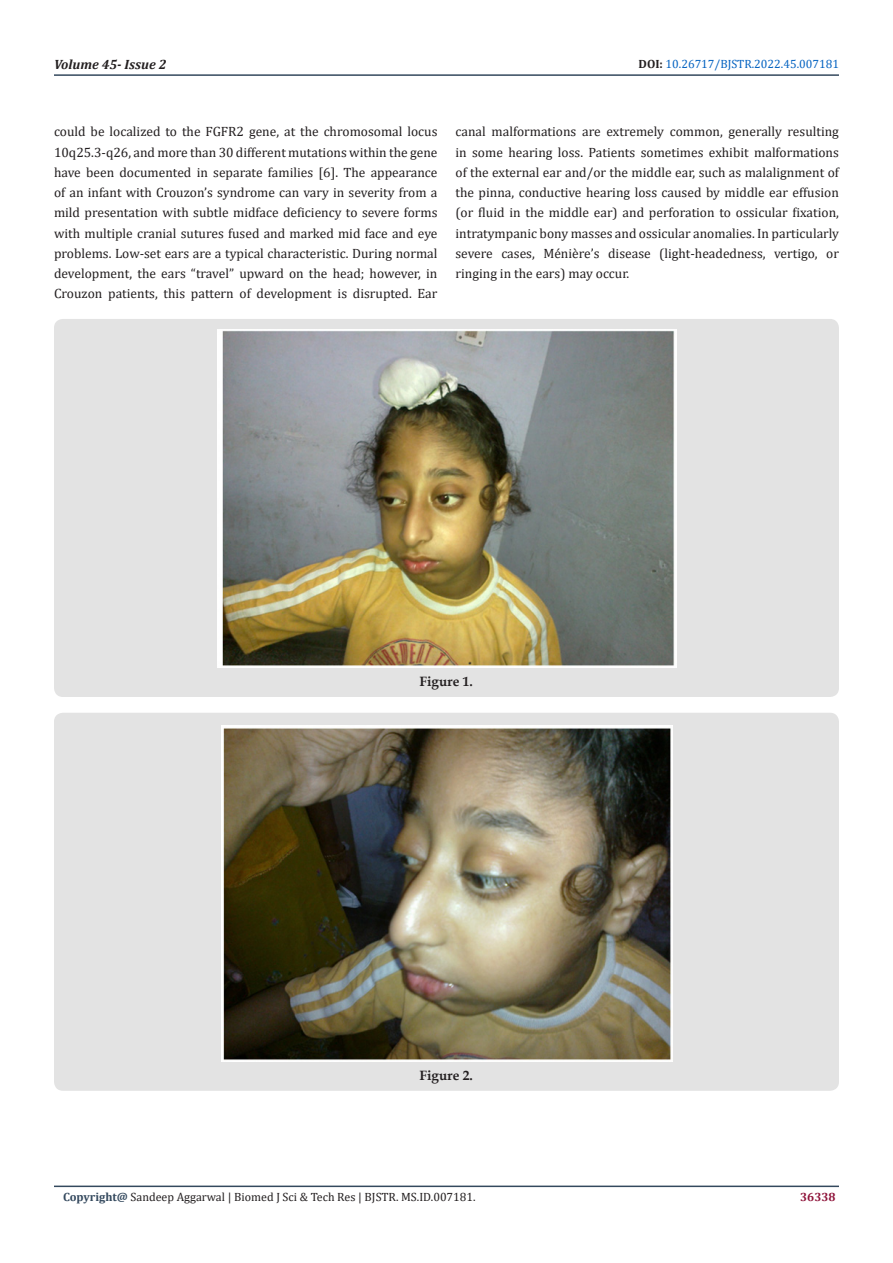
<style>
.page{position:relative;width:893px;height:1263px;background:#fff}
.page>*{position:absolute;margin:0;border:0;box-sizing:border-box;transform-origin:0 0}
.t1{font:13.5px/20.2px "Cambria";color:#231f20;text-align:justify}
.t2{font:700 13.5px "Book Antiqua";color:#231f20}
.t3{font:italic 700 13.5px "Cambria";color:#231f20}
.t4{font:12px "Cambria";color:#231f20}
.t5{font:12px "Cambria";color:#0563c1}
.t6{font:700 12px "Cambria";color:#8f133a}
.s1{font-weight:700;color:#231f20}
.s2{font-weight:700;color:#34495e}
</style>
<div class="page">
<hr style="left:54px;top:1185px;width:785px;height:2px;background:#34495e">
<hr style="left:54px;top:74px;width:785px;height:2px;background:#34495e">
<div style="left:54px;top:319px;width:785px;height:378px;background:#e3e3e3;border-radius:9px"></div>
<img style="left:217px;top:329px;width:460px;height:339px">
<div style="left:54px;top:713px;width:785px;height:378px;background:#e3e3e3;border-radius:9px"></div>
<img style="left:221px;top:725px;width:451px;height:336px">
<p class="t3" style="left:54px;top:55px;width:114px">Volume 45- Issue 2</p>
<p class="t5" style="left:639px;top:57px;width:202px"><span class="s1">DOI:</span> 10.26717/BJSTR.2022.45.007181</p>
<p class="t1" style="left:54px;top:121px;width:385px">could be localized to the FGFR2 gene, at the chromosomal locus 10q25.3-q26, and more than 30 different mutations within the gene have been documented in separate families [6]. The appearance of an infant with Crouzon’s syndrome can vary in severity from a mild presentation with subtle midface deficiency to severe forms with multiple cranial sutures fused and marked mid face and eye problems. Low-set ears are a typical characteristic. During normal development, the ears “travel” upward on the head; however, in Crouzon patients, this pattern of development is disrupted. Ear</p>
<p class="t1" style="left:455px;top:121px;width:385px">canal malformations are extremely common, generally resulting in some hearing loss. Patients sometimes exhibit malformations of the external ear and/or the middle ear, such as malalignment of the pinna, conductive hearing loss caused by middle ear effusion (or fluid in the middle ear) and perforation to ossicular fixation, intratympanic bony masses and ossicular anomalies. In particularly severe cases, Ménière’s disease (light-headedness, vertigo, or ringing in the ears) may occur.</p>
<p class="t2" style="left:420px;top:672px;width:55px">Figure 1.</p>
<p class="t2" style="left:420px;top:1066px;width:55px">Figure 2.</p>
<p class="t4" style="left:63px;top:1190px;width:414px"><span class="s2">Copyright@</span> Sandeep Aggarwal | Biomed J Sci &amp; Tech Res | BJSTR. MS.ID.007181.</p>
<p class="t6" style="left:800px;top:1188px;width:37px">36338</p>
</div>
